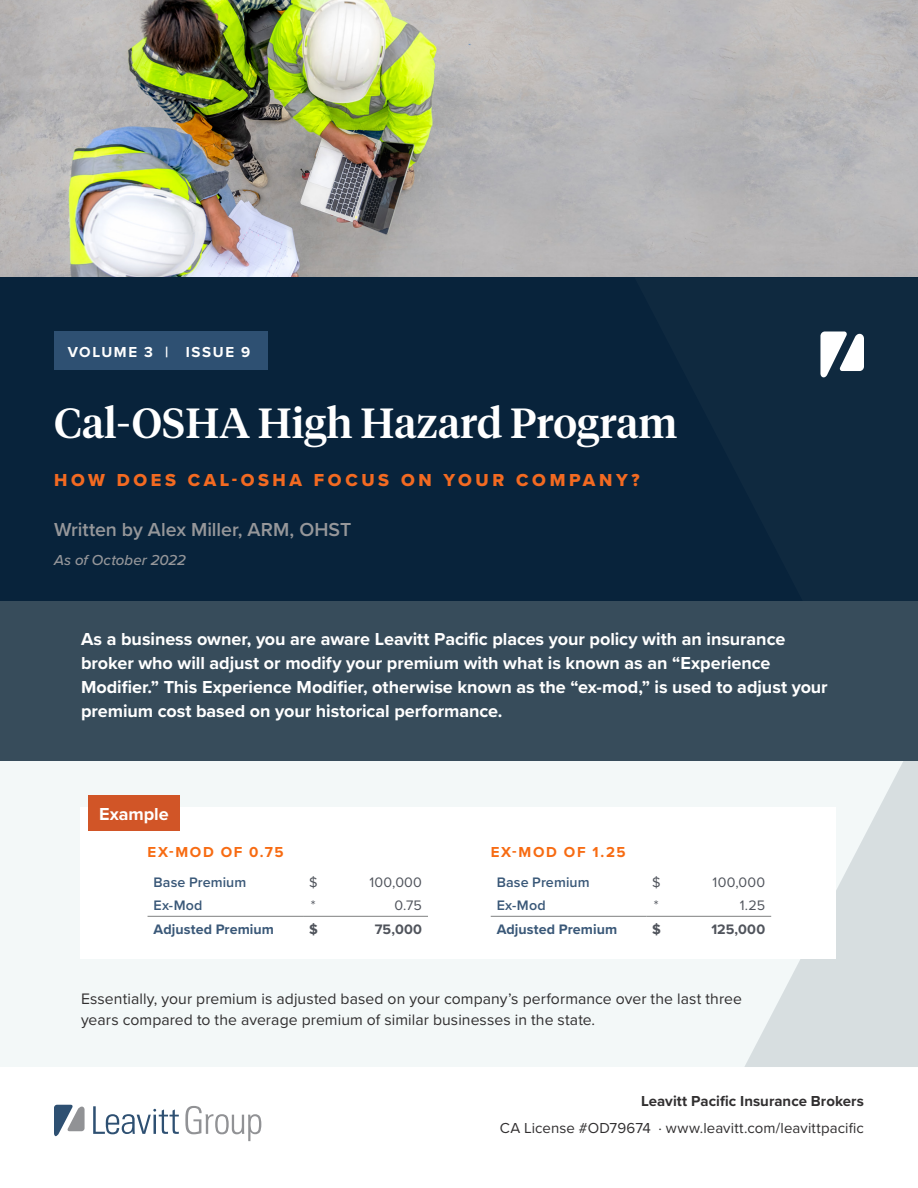
<style>
.page{position:relative;width:918px;height:1188px;background:#fff}
.page>*{position:absolute;margin:0;border:0;box-sizing:border-box;transform-origin:0 0}
.t1{font:500 42px "Tiempos Headline";color:#fff}
.Body{font:600 19.5px "Proxima Nova";color:#96979a}
.Sidebar_Text{font:700 18px/24px "Proxima Nova";letter-spacing:-.005em;color:#fff}
.Subhead{font:18px "Proxima Nova Extrabld";letter-spacing:.2em;color:#f36a21}
.Body-2{font:15.75px/21px "Proxima Nova";letter-spacing:.005em;color:#312f30}
.t2{font:15px "Proxima Nova";letter-spacing:.005em;color:#312f30}
.t3{font:700 15px "Proxima Nova";letter-spacing:.005em;color:#312f30}
.Sidebar_Header{font:700 15px "Proxima Nova";letter-spacing:.11em;color:#f76b12}
.Body-3{font:italic 500 15px "Proxima Nova";color:#96979a}
.Body-4{font:700 15px "Proxima Nova";letter-spacing:.11em;color:#fff}
.Table_-_Column_1{font:600 14.25px "Proxima Nova";letter-spacing:.005em;color:#3a5878}
.Table_-_Column_1-2{font:700 14.25px "Proxima Nova";letter-spacing:.005em;color:#3a5878}
.Table_-_Body_Text{font:14.25px "Proxima Nova";letter-spacing:.02em;color:#50545c}
.Table_-_Body_Text-2{font:700 14.25px "Proxima Nova";letter-spacing:.015em;color:#50545c}
</style>
<div class="page">
<div style="left:0;top:0;width:918px;height:1067px;background:#f3f8f8"></div>
<svg style="left:744px;top:761px;width:174px;height:306px;fill:#d7dee0"></svg>
<svg style="left:185px;top:1106px;width:76px;height:35px"></svg>
<svg style="left:93px;top:1106px;width:86px;height:28px"></svg>
<svg style="left:54px;top:1105px;width:31px;height:31px"></svg>
<img style="left:0;top:0;width:918px;height:278px">
<div style="left:0;top:597px;width:918px;height:164px;background:#374c5b"></div>
<div style="left:80px;top:808px;width:755px;height:151px;background:#fff"></div>
<div style="left:88px;top:795px;width:91px;height:35px;background:#d15527"></div>
<hr style="left:148px;top:916px;width:155px;height:1px;background:#7f8080">
<hr style="left:303px;top:916px;width:125px;height:1px;background:#7f8080">
<hr style="left:491px;top:916px;width:155px;height:1px;background:#7f8080">
<hr style="left:646px;top:916px;width:125px;height:1px;background:#7f8080">
<div style="left:0;top:278px;width:918px;height:324px;background:#08233b"></div>
<div style="left:54px;top:332px;width:214px;height:38px;background:#2e5072"></div>
<svg style="left:820px;top:331px;width:44px;height:47px"></svg>
<p class="Body-4" style="left:68px;top:341px;width:184px">VOLUME 3 | ISSUE 9</p>
<p class="t1" style="left:54px;top:394px;width:624px">Cal-OSHA High Hazard Program</p>
<p class="Subhead" style="left:54px;top:467px;width:587px">HOW DOES CAL-OSHA FOCUS ON YOUR COMPANY?</p>
<p class="Body" style="left:54px;top:515px;width:299px">Written by Alex Miller, ARM, OHST</p>
<p class="Body-3" style="left:54px;top:549px;width:134px">As of October 2022</p>
<p class="Sidebar_Text" style="left:81px;top:627px;width:748px">As a business owner, you are aware Leavitt Pacific places your policy with an insurance broker who will adjust or modify your premium with what is known as an “Experience Modifier.” This Experience Modifier, otherwise known as the “ex-mod,” is used to adjust your premium cost based on your historical performance.</p>
<p class="Sidebar_Text" style="left:99px;top:801px;width:71px">Example</p>
<p class="Sidebar_Header" style="left:148px;top:841px;width:138px">EX-MOD OF 0.75</p>
<p class="Table_-_Column_1" style="left:154px;top:872px;width:94px">Base Premium</p>
<p class="Table_-_Body_Text" style="left:309px;top:872px;width:10px">$</p>
<p class="Table_-_Body_Text" style="left:369px;top:872px;width:54px">100,000</p>
<p class="Table_-_Column_1" style="left:154px;top:895px;width:50px">Ex-Mod</p>
<p class="Table_-_Body_Text" style="left:311px;top:895px;width:6px">*</p>
<p class="Table_-_Body_Text" style="left:395px;top:895px;width:29px">0.75</p>
<p class="Table_-_Column_1-2" style="left:154px;top:918px;width:122px">Adjusted Premium</p>
<p class="Table_-_Body_Text-2" style="left:309px;top:918px;width:10px">$</p>
<p class="Table_-_Body_Text-2" style="left:375px;top:918px;width:49px">75,000</p>
<p class="Sidebar_Header" style="left:491px;top:841px;width:136px">EX-MOD OF 1.25</p>
<p class="Table_-_Column_1" style="left:497px;top:872px;width:94px">Base Premium</p>
<p class="Table_-_Body_Text" style="left:652px;top:872px;width:10px">$</p>
<p class="Table_-_Body_Text" style="left:713px;top:872px;width:54px">100,000</p>
<p class="Table_-_Column_1" style="left:497px;top:895px;width:50px">Ex-Mod</p>
<p class="Table_-_Body_Text" style="left:654px;top:895px;width:6px">*</p>
<p class="Table_-_Body_Text" style="left:740px;top:895px;width:27px">1.25</p>
<p class="Table_-_Column_1-2" style="left:497px;top:918px;width:122px">Adjusted Premium</p>
<p class="Table_-_Body_Text-2" style="left:652px;top:918px;width:10px">$</p>
<p class="Table_-_Body_Text-2" style="left:711px;top:918px;width:55px">125,000</p>
<p class="Body-2" style="left:81px;top:987px;width:663px">Essentially, your premium is adjusted based on your company’s performance over the last three years compared to the average premium of similar businesses in the state.</p>
<p class="t3" style="left:641px;top:1089px;width:225px">Leavitt Pacific Insurance Brokers</p>
<p class="t2" style="left:500px;top:1117px;width:366px">CA License #OD79674 · www.leavitt.com/leavittpacific</p>
</div>
